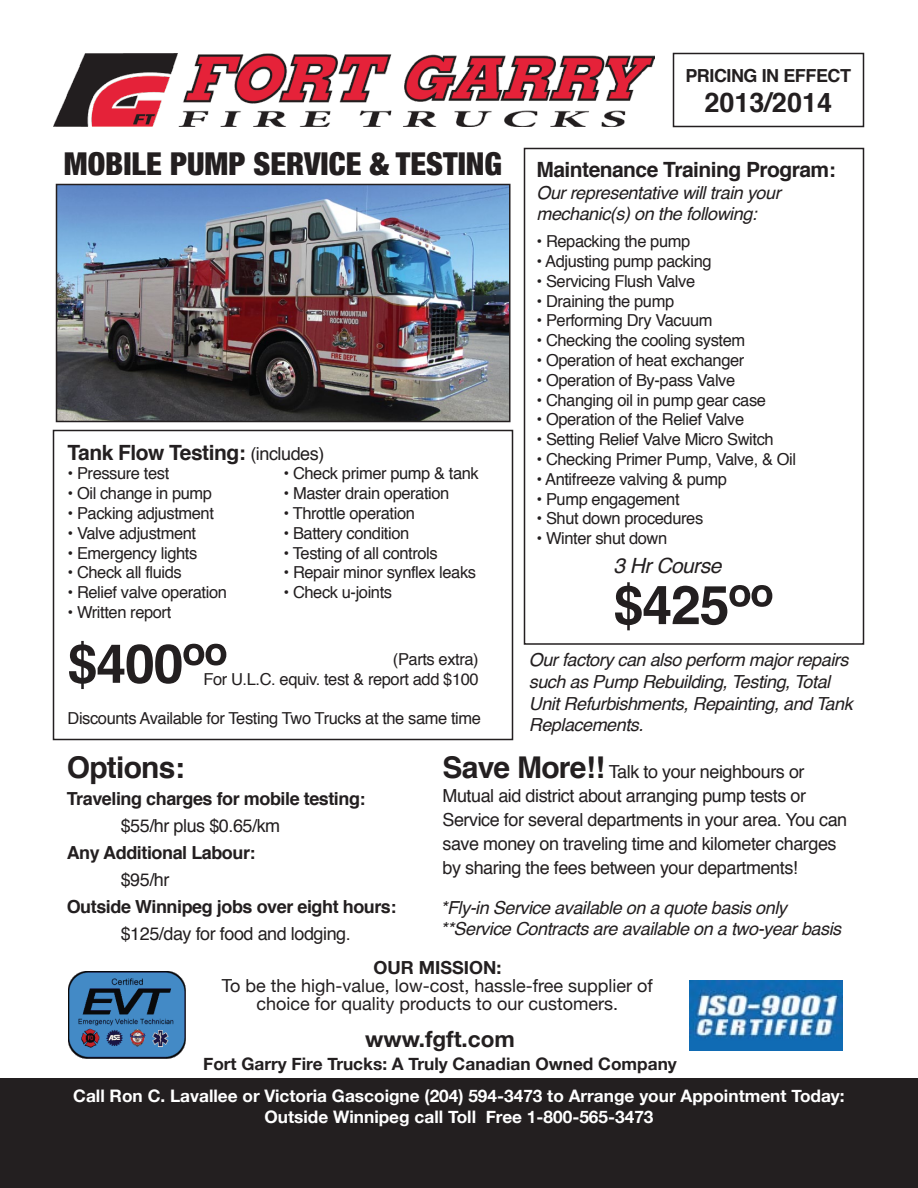
<style>
.page{position:relative;width:918px;height:1188px;background:#fff}
.page>*{position:absolute;margin:0;border:0;box-sizing:border-box;transform-origin:0 0}
.t1{font:700 54px "Helvetica";letter-spacing:-.025em;color:#231f20}
.t2{font:900 condensed 31.5px "Helvetica Neue";color:#231f20}
.t3{font:700 30px "Helvetica";letter-spacing:-.025em;color:#231f20}
.t4{font:700 27px "Helvetica";color:#231f20}
.t5{font:700 22.5px "Helvetica Neue";color:#231f20}
.t6{font:700 21px "Helvetica";letter-spacing:-.025em;color:#231f20}
.t7{font:italic 21px "Helvetica";letter-spacing:-.025em;color:#231f20}
.t8{font:italic 18px/21.6px "Helvetica";letter-spacing:-.025em;color:#231f20}
.t9{font:18px/24px "Helvetica";letter-spacing:-.025em;color:#231f20}
.t10{font:700 18px "Helvetica";letter-spacing:-.025em;color:#231f20}
.t11{font:18px/18px "Helvetica Neue";color:#231f20;text-align:center}
.t12{font:700 18px "Helvetica Neue";color:#231f20}
.t13{font:700 17.25px/20.7px "Helvetica Neue";color:#fff;text-align:center}
.t14{font:700 17.25px "Helvetica Neue";color:#231f20}
.t15{font:16.5px/19.8px "Helvetica";letter-spacing:-.025em;color:#231f20;text-align:right}
.s1{font-weight:400;font-size:18px}
.s2{font-weight:700;font-size:30px}
</style>
<div class="page">
<img style="left:53px;top:54px;width:601px;height:72px">
<img style="left:59px;top:187px;width:449px;height:232px">
<div style="left:56px;top:184px;width:455px;height:238px;border:2px solid #231f20"></div>
<div style="left:673px;top:53px;width:191px;height:74px;border:2px solid #231f20"></div>
<div style="left:53px;top:430px;width:460px;height:310px;border:2px solid #231f20"></div>
<div style="left:524px;top:148px;width:340px;height:497px;border:2px solid #231f20"></div>
<img style="left:68px;top:972px;width:118px;height:87px">
<img style="left:689px;top:980px;width:154px;height:71px">
<div style="left:0;top:1079px;width:918px;height:109px;background:#231f20"></div>
<h2 class="t2" style="left:64px;top:138px;width:440px">MOBILE PUMP SERVICE &amp; TESTING</h2>
<p class="t6" style="left:68px;top:435px;width:258px">Tank Flow Testing: <span class="s1">(includes)</span></p>
<p class="t15" style="left:68px;top:464px;width:103px">• Pressure test</p>
<p class="t15" style="left:284px;top:464px;width:197px">• Check primer pump &amp; tank</p>
<p class="t15" style="left:68px;top:484px;width:146px">• Oil change in pump</p>
<p class="t15" style="left:283px;top:484px;width:167px">• Master drain operation</p>
<p class="t15" style="left:68px;top:504px;width:148px">• Packing adjustment</p>
<p class="t15" style="left:283px;top:504px;width:133px">• Throttle operation</p>
<p class="t15" style="left:68px;top:524px;width:130px">• Valve adjustment</p>
<p class="t15" style="left:283px;top:524px;width:127px">• Battery condition</p>
<p class="t15" style="left:68px;top:543px;width:131px">• Emergency lights</p>
<p class="t15" style="left:284px;top:543px;width:156px">• Testing of all controls</p>
<p class="t15" style="left:68px;top:563px;width:116px">• Check all fluids</p>
<p class="t15" style="left:283px;top:563px;width:194px">• Repair minor synflex leaks</p>
<p class="t15" style="left:68px;top:583px;width:161px">• Relief valve operation</p>
<p class="t15" style="left:283px;top:583px;width:110px">• Check u-joints</p>
<p class="t15" style="left:68px;top:603px;width:105px">• Written report</p>
<h1 class="t1" style="left:68px;top:620px;width:162px">$400ᵒᵒ</h1>
<p class="t15" style="left:68px;top:709px;width:415px">Discounts Available for Testing Two Trucks at the same time</p>
<p class="t15" style="left:203px;top:650px;width:277px">(Parts extra)<br>For U.L.C. equiv. test &amp; report add $100</p>
<p class="t10" style="left:685px;top:61px;width:167px">PRICING IN EFFECT</p>
<h3 class="t4" style="left:704px;top:81px;width:129px">2013/2014</h3>
<p class="t6" style="left:537px;top:153px;width:301px">Maintenance Training Program:</p>
<p class="t8" style="left:537px;top:182px;width:246px">Our representative will train your mechanic(s) on the following:</p>
<p class="t15" style="left:537px;top:232px;width:155px">• Repacking the pump</p>
<p class="t15" style="left:537px;top:252px;width:177px">• Adjusting pump packing</p>
<p class="t15" style="left:537px;top:272px;width:160px">• Servicing Flush Valve</p>
<p class="t15" style="left:537px;top:292px;width:139px">• Draining the pump</p>
<p class="t15" style="left:537px;top:311px;width:178px">• Performing Dry Vacuum</p>
<p class="t15" style="left:537px;top:331px;width:210px">• Checking the cooling system</p>
<p class="t15" style="left:537px;top:351px;width:209px">• Operation of heat exchanger</p>
<p class="t15" style="left:537px;top:371px;width:200px">• Operation of By-pass Valve</p>
<p class="t15" style="left:537px;top:391px;width:231px">• Changing oil in pump gear case</p>
<p class="t15" style="left:537px;top:410px;width:209px">• Operation of the Relief Valve</p>
<p class="t15" style="left:537px;top:430px;width:239px">• Setting Relief Valve Micro Switch</p>
<p class="t15" style="left:537px;top:450px;width:261px">• Checking Primer Pump, Valve, &amp; Oil</p>
<p class="t15" style="left:537px;top:470px;width:192px">• Antifreeze valving &amp; pump</p>
<p class="t15" style="left:537px;top:490px;width:145px">• Pump engagement</p>
<p class="t15" style="left:537px;top:509px;width:168px">• Shut down procedures</p>
<p class="t15" style="left:537px;top:529px;width:132px">• Winter shut down</p>
<p class="t7" style="left:614px;top:549px;width:109px">3 Hr Course</p>
<h1 class="t1" style="left:614px;top:562px;width:162px">$425ᵒᵒ</h1>
<p class="t8" style="left:529px;top:650px;width:325px">Our factory can also perform major repairs such as Pump Rebuilding, Testing, Total Unit Refurbishments, Repainting, and Tank Replacements.</p>
<h3 class="t3" style="left:67px;top:743px;width:120px">Options:</h3>
<p class="t10" style="left:67px;top:784px;width:300px">Traveling charges for mobile testing:</p>
<p class="t9" style="left:121px;top:814px;width:161px">$55/hr plus $0.65/km</p>
<p class="t10" style="left:67px;top:838px;width:190px">Any Additional Labour:</p>
<p class="t9" style="left:121px;top:868px;width:50px">$95/hr</p>
<p class="t10" style="left:67px;top:892px;width:331px">Outside Winnipeg jobs over eight hours:</p>
<p class="t9" style="left:121px;top:922px;width:232px">$125/day for food and lodging.</p>
<p class="t9" style="left:442px;top:760px;width:406px"><span class="s2">Save More!!</span> Talk to your neighbours or Mutual aid district about arranging pump tests or Service for several departments in your area. You can save money on traveling time and kilometer charges by sharing the fees between your departments!</p>
<p class="t8" style="left:441px;top:898px;width:402px;line-height:21px">*Fly-in Service available on a quote basis only **Service Contracts are available on a two-year basis</p>
<p class="t12" style="left:373px;top:954px;width:129px">OUR MISSION:</p>
<p class="t11" style="left:222px;top:978px;width:433px">To be the high-value, low-cost, hassle-free supplier of choice for quality products to our customers.</p>
<h3 class="t5" style="left:365px;top:1022px;width:151px">www.fgft.com</h3>
<p class="t14" style="left:203px;top:1050px;width:475px">Fort Garry Fire Trucks: A Truly Canadian Owned Company</p>
<p class="t13" style="left:73px;top:1086px;width:773px">Call Ron C. Lavallee or Victoria Gascoigne (204) 594-3473 to Arrange your Appointment Today:<br>Outside Winnipeg call Toll Free 1-800-565-3473</p>
</div>
